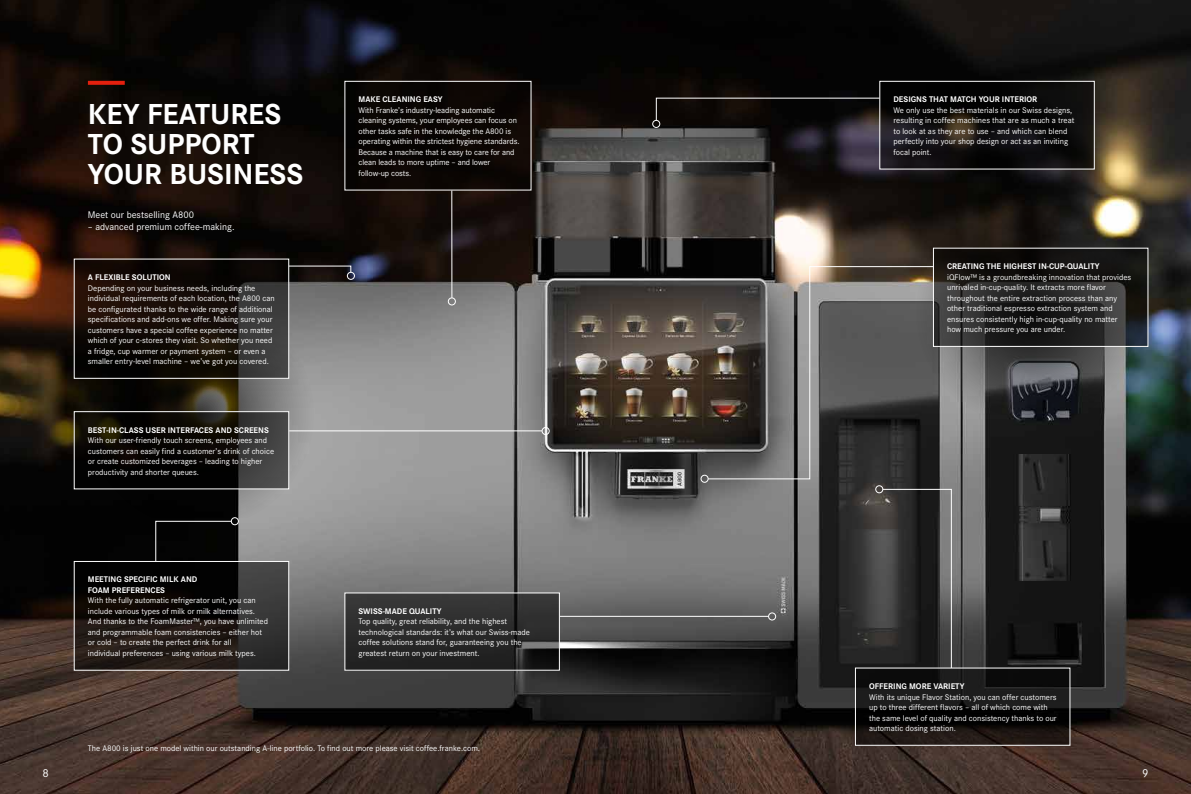
<style>
.page{position:relative;width:1191px;height:794px;background:#fff}
.page>*{position:absolute;margin:0;border:0;box-sizing:border-box;transform-origin:0 0}
.t1{font:700 30px/30px "Corporate S";color:#fff}
.t2{font:12px "Corporate S";color:#fff}
.t3{font:10px "Corporate S";color:#fff}
.t4{font:8.5px/10.5px "Corporate S";color:#fff}
.t5{font:700 8.5px/10.5px "Corporate S";color:#fff}
</style>
<div class="page">
<img style="left:0;top:0;width:1191px;height:794px">
<svg style="left:863px;top:208px;width:328px;height:207px;background:#404342"></svg>
<svg style="left:33px;top:311px;width:333px;height:206px;background:#595651"></svg>
<svg style="left:88px;top:81px;width:37px;height:4px"></svg>
<hr style="left:451px;top:191px;width:1px;height:107px;background:#fff">
<hr style="left:560px;top:616px;width:208px;height:1px;background:#fff">
<hr style="left:289px;top:430px;width:253px;height:1px;background:#fff">
<svg style="left:707px;top:266px;width:227px;height:214px;background:#5a5755"></svg>
<svg style="left:655px;top:97px;width:224px;height:24px;background:#171412"></svg>
<div style="left:448px;top:297px;width:8px;height:8px;border:1px solid #fff;border-radius:50%"></div>
<div style="left:768px;top:612px;width:8px;height:8px;border:1px solid #fff;border-radius:50%"></div>
<div style="left:541px;top:427px;width:8px;height:8px;border:1px solid #fff;border-radius:50%"></div>
<div style="left:700px;top:475px;width:8px;height:8px;border:1px solid #fff;border-radius:50%"></div>
<div style="left:652px;top:120px;width:8px;height:8px;border:1px solid #fff;border-radius:50%"></div>
<svg style="left:76px;top:413px;width:211px;height:74px;background:#151310"></svg>
<div style="left:74px;top:411px;width:215px;height:78px;border:1px solid #fff"></div>
<svg style="left:857px;top:669px;width:211px;height:75px;background:#131110"></svg>
<div style="left:855px;top:667px;width:215px;height:79px;border:1px solid #fff"></div>
<div style="left:345px;top:81px;width:186px;height:109px;background:#0a0503"></div>
<div style="left:344px;top:81px;width:187px;height:109px;border:1px solid #fff"></div>
<svg style="left:76px;top:563px;width:211px;height:105px;background:#1b1715"></svg>
<div style="left:74px;top:561px;width:215px;height:109px;border:1px solid #fff"></div>
<svg style="left:346px;top:594px;width:212px;height:74px;background:#2b2b2b"></svg>
<svg style="left:881px;top:83px;width:211px;height:85px;background:#0e0c0c"></svg>
<div style="left:879px;top:81px;width:215px;height:89px;border:1px solid #fff"></div>
<svg style="left:935px;top:250px;width:211px;height:95px;background:#20201f"></svg>
<div style="left:933px;top:248px;width:215px;height:99px;border:1px solid #fff"></div>
<svg style="left:76px;top:260px;width:211px;height:117px;background:#1a130f"></svg>
<div style="left:74px;top:258px;width:215px;height:121px;border:1px solid #fff"></div>
<svg style="left:881px;top:488px;width:71px;height:181px;background:#393838"></svg>
<svg style="left:155px;top:520px;width:77px;height:42px;background:#121212"></svg>
<div style="left:875px;top:485px;width:8px;height:8px;border:1px solid #fff;border-radius:50%"></div>
<div style="left:231px;top:517px;width:8px;height:8px;border:1px solid #fff;border-radius:50%"></div>
<svg style="left:288px;top:265px;width:64px;height:8px"></svg>
<div style="left:347px;top:272px;width:8px;height:8px;border:1px solid #fff;border-radius:50%"></div>
<h1 class="t1" style="left:88px;top:97px;width:217px">KEY FEATURES<br>TO SUPPORT<br>YOUR BUSINESS</h1>
<p class="t3" style="left:88px;top:208px;width:108px">Meet our bestselling A800</p>
<p class="t3" style="left:88px;top:220px;width:148px">– advanced premium coffee-making.</p>
<p class="t5" style="left:88px;top:271px;width:84px">A FLEXIBLE SOLUTION</p>
<p class="t4" style="left:88px;top:282px;width:188px">Depending on your business needs, including the individual requirements of each location, the A800 can be configurated thanks to the wide range of additional specifications and add-ons we offer. Making sure your customers have a special coffee experience no matter which of your c-stores they visit. So whether you need a fridge, cup warmer or payment system – or even a smaller entry-level machine – we’ve got you covered.</p>
<p class="t5" style="left:88px;top:424px;width:182px">BEST-IN-CLASS USER INTERFACES AND SCREENS</p>
<p class="t4" style="left:88px;top:434px;width:188px">With our user-friendly touch screens, employees and customers can easily find a customer’s drink of choice or create customized beverages – leading to higher productivity and shorter queues.</p>
<p class="t5" style="left:88px;top:573px;width:111px">MEETING SPECIFIC MILK AND<br>FOAM PREFERENCES</p>
<p class="t4" style="left:88px;top:595px;width:182px">With the fully automatic refrigerator unit, you can include various types of milk or milk alternatives.<br>And thanks to the FoamMaster™, you have unlimited and programmable foam consistencies – either hot or cold – to create the perfect drink for all<br>individual preferences – using various milk types.</p>
<p class="t5" style="left:358px;top:94px;width:85px">MAKE CLEANING EASY</p>
<p class="t4" style="left:358px;top:104px;width:162px">With Franke’s industry-leading automatic cleaning systems, your employees can focus on other tasks safe in the knowledge the A800 is operating within the strictest hygiene standards.<br>Because a machine that is easy to care for and clean leads to more uptime – and lower follow-up costs.</p>
<p class="t5" style="left:358px;top:605px;width:85px">SWISS-MADE QUALITY</p>
<p class="t4" style="left:358px;top:616px;width:173px">Top quality, great reliability, and the highest technological standards: it’s what our Swiss-made coffee solutions stand for, guaranteeing you the greatest return on your investment.</p>
<p class="t4" style="left:88px;top:743px;width:394px">The A800 is just one model within our outstanding A-line portfolio. To find out more please visit coffee.franke.com.</p>
<p class="t5" style="left:893px;top:94px;width:145px">DESIGNS THAT MATCH YOUR INTERIOR</p>
<p class="t4" style="left:893px;top:104px;width:182px">We only use the best materials in our Swiss designs, resulting in coffee machines that are as much a treat to look at as they are to use – and which can blend perfectly into your shop design or act as an inviting focal point.</p>
<p class="t5" style="left:947px;top:260px;width:154px">CREATING THE HIGHEST IN-CUP-QUALITY</p>
<p class="t4" style="left:947px;top:271px;width:186px">iQFlow™ is a groundbreaking innovation that provides unrivaled in-cup-quality. It extracts more flavor throughout the entire extraction process than any other traditional espresso extraction system and ensures consistently high in-cup-quality no matter how much pressure you are under.</p>
<p class="t5" style="left:869px;top:680px;width:97px">OFFERING MORE VARIETY</p>
<p class="t4" style="left:869px;top:691px;width:189px">With its unique Flavor Station, you can offer customers up to three different flavors – all of which come with the same level of quality and consistency thanks to our automatic dosing station.</p>
<h2 class="t2" style="left:43px;top:764px;width:8px">8</h2>
<h2 class="t2" style="left:1142px;top:764px;width:8px">9</h2>
</div>
